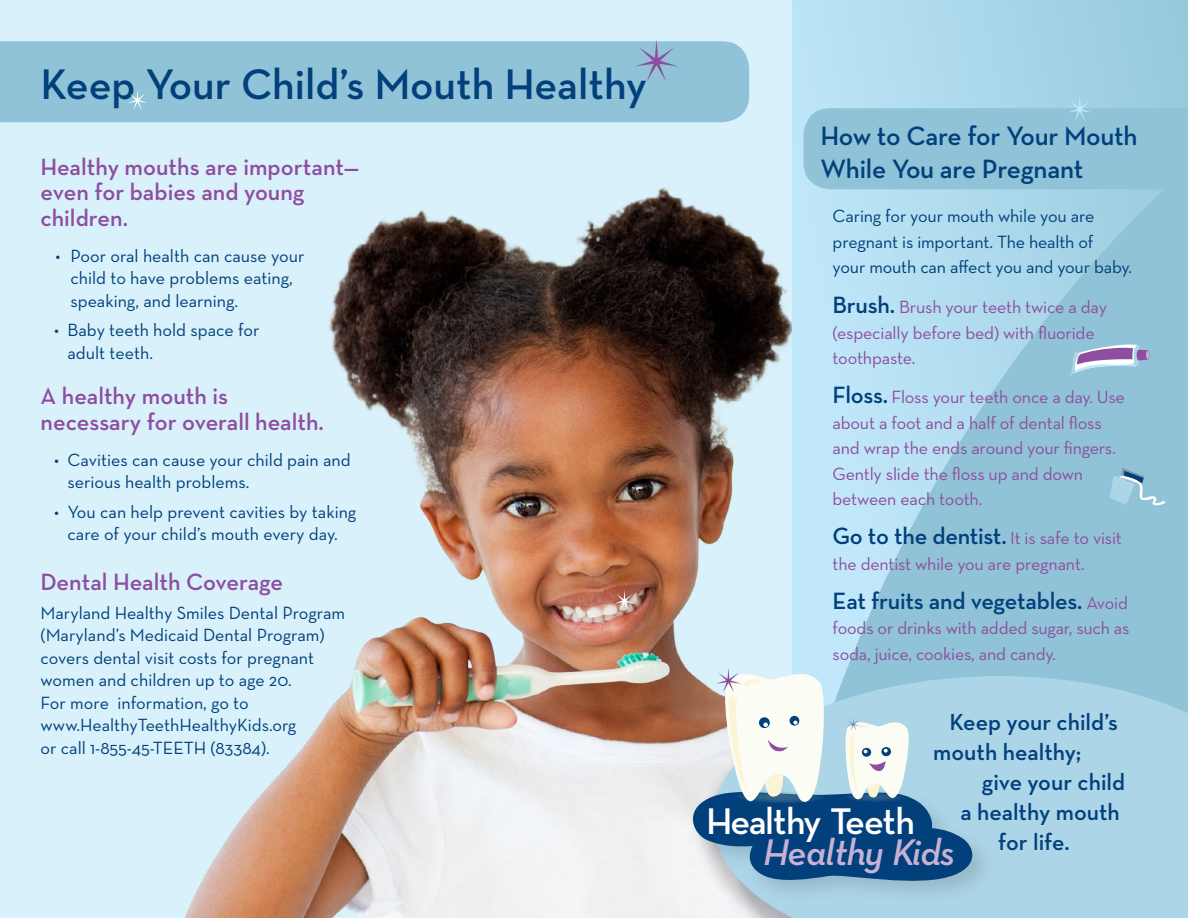
<style>
.page{position:relative;width:1188px;height:918px;background:#fff}
.page>*{position:absolute;margin:0;border:0;box-sizing:border-box;transform-origin:0 0}
.t1{font:600 43.5px "Neutra Text";color:#01407b}
.t2{font:600 37.8px "Neutra Text";letter-spacing:-.04em;color:#fff}
.t3{font:italic 600 37.8px "Neutra Text";letter-spacing:-.02em;color:#c7b2d5}
.t4{font:600 27px/33px "Neutra Text";letter-spacing:-.01em;color:#01407b}
.t5{font:600 24px/25.5px "Neutra Text";color:#8e4e9f}
.t6{font:600 24px "Neutra Text";letter-spacing:-.01em;color:#01407b}
.t7{font:600 23.7px "Neutra Text";color:#01407b}
.t8{font:18px/22.5px "Neutra Text";color:#01407b}
.t9{font:18px/25.5px "Neutra Text";letter-spacing:-.01em;color:#8e4e9f}
.s1{font-weight:600;font-size:24px;color:#01407b}
.s2{font-weight:400;font-size:18px;color:#8e4e9f}
</style>
<div class="page">
<div style="left:0;top:0;width:895px;height:918px;background:#d9f1fb"></div>
<img style="left:185px;top:187px;width:607px;height:731px">
<svg style="left:792px;top:0;width:396px;height:674px;background:#a4d2e5"></svg>
<div style="left:0;top:41px;width:749px;height:81px;background:#90c3d7"></div>
<svg style="left:1069px;top:344px;width:81px;height:32px;background:#a6b1d1"></svg>
<svg style="left:1109px;top:468px;width:57px;height:39px;background:#97c4d7"></svg>
<svg style="left:127px;top:89px;width:21px;height:22px"></svg>
<svg style="left:635px;top:39px;width:43px;height:43px;background:#93b5d1"></svg>
<svg style="left:804px;top:95px;width:384px;height:94px;background:#94c6da"></svg>
<div style="left:708px;top:676px;width:480px;height:242px;background:#acd5e8"></div>
<div style="left:688px;top:786px;width:309px;height:120px;background:#231f20;opacity:.15"></div>
<svg style="left:683px;top:668px;width:296px;height:221px;background:#8faec3"></svg>
<svg style="left:614px;top:590px;width:21px;height:21px"></svg>
<p class="t1" style="left:40px;top:57px;width:608px">Keep Your Child’s Mouth Healthy</p>
<p class="t5" style="left:40px;top:154px;width:320px">Healthy mouths are important— even for babies and young children.</p>
<p class="t8" style="left:56px;top:244px;width:250px">• Poor oral health can cause your</p>
<p class="t8" style="left:70px;top:267px;width:224px">child to have problems eating,</p>
<p class="t8" style="left:70px;top:289px;width:169px">speaking, and learning.</p>
<p class="t8" style="left:54px;top:318px;width:207px">• Baby teeth hold space for</p>
<p class="t8" style="left:68px;top:341px;width:87px">adult teeth.</p>
<p class="t5" style="left:40px;top:383px;width:189px">A healthy mouth is</p>
<p class="t5" style="left:40px;top:409px;width:285px">necessary for overall health.</p>
<p class="t8" style="left:68px;top:448px;width:285px;text-indent:-14px">• Cavities can cause your child pain and serious health problems.</p>
<p class="t8" style="left:54px;top:500px;width:304px;text-align:center">• You can help prevent cavities by taking care of your child’s mouth every day.</p>
<p class="t5" style="left:40px;top:568px;width:244px">Dental Health Coverage</p>
<p class="t8" style="left:40px;top:601px;width:306px">Maryland Healthy Smiles Dental Program (Maryland’s Medicaid Dental Program)</p>
<p class="t8" style="left:40px;top:646px;width:275px">covers dental visit costs for pregnant</p>
<p class="t8" style="left:40px;top:669px;width:253px">women and children up to age 20.</p>
<p class="t8" style="left:40px;top:691px;width:210px">For more information, go to</p>
<p class="t8" style="left:40px;top:714px;width:257px">www.HealthyTeethHealthyKids.org</p>
<p class="t8" style="left:40px;top:736px;width:231px">or call 1-855-45-TEETH (83384).</p>
<p class="t4" style="left:820px;top:119px;width:319px">How to Care for Your Mouth<br>While You are Pregnant</p>
<p class="t8" style="left:833px;top:203px;width:301px;line-height:25.5px">Caring for your mouth while you are pregnant is important. The health of<br>your mouth can affect you and your baby.</p>
<p class="t9" style="left:832px;top:294px;width:276px"><span class="s1">Brush.</span> Brush your teeth twice a day (especially before bed) with fluoride toothpaste.</p>
<p class="t9" style="left:832px;top:384px;width:294px"><span class="s1">Floss.</span> Floss your teeth once a day. Use about a foot and a half of dental floss and wrap the ends around your fingers.<br>Gently slide the floss up and down between each tooth.</p>
<p class="t6" style="left:832px;top:522px;width:291px">Go to the dentist. <span class="s2">It is safe to visit</span></p>
<p class="t9" style="left:832px;top:551px;width:254px">the dentist while you are pregnant.</p>
<p class="t6" style="left:832px;top:586px;width:297px">Eat fruits and vegetables. <span class="s2">Avoid</span></p>
<p class="t9" style="left:832px;top:615px;width:299px">foods or drinks with added sugar, such as soda, juice, cookies, and candy.</p>
<p class="t7" style="left:950px;top:708px;width:170px">Keep your child’s</p>
<p class="t7" style="left:933px;top:738px;width:150px">mouth healthy;</p>
<p class="t7" style="left:982px;top:768px;width:145px">give your child</p>
<p class="t7" style="left:960px;top:798px;width:161px">a healthy mouth</p>
<p class="t7" style="left:998px;top:828px;width:73px">for life.</p>
<p class="t2" style="left:706px;top:798px;width:210px">Healthy Teeth</p>
<p class="t3" style="left:763px;top:829px;width:194px">Healthy Kids</p>
</div>
